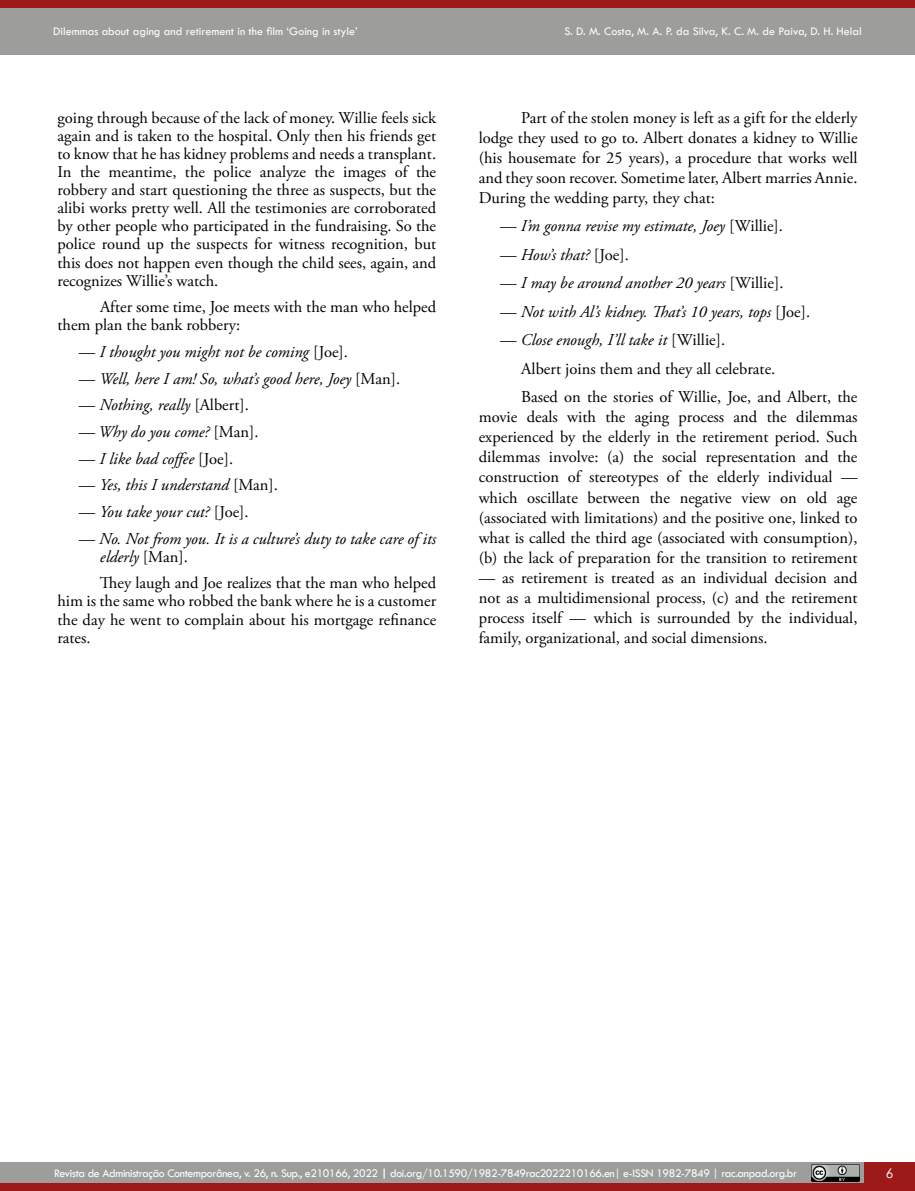
<style>
.page{position:relative;width:915px;height:1191px;background:#fff}
.page>*{position:absolute;margin:0;border:0;box-sizing:border-box;transform-origin:0 0}
.t1{font:16.5px/20px "Adobe Garamond Pro";color:#000;text-align:justify}
.t2{font:italic 16.5px/18.1px "Adobe Garamond Pro";color:#000}
.t3{font:13.5px "Century Gothic";color:#fff}
.t4{font:12px "Tw Cen";letter-spacing:-.03em;color:#fff}
.t5{font:12px "Tw Cen";color:#fff}
.s1{font-style:normal}
.s2{font-style:italic}
.s3{font-weight:700}
</style>
<div class="page">
<div style="left:863px;top:1162px;width:51px;height:21px;background:#9d1a1a"></div>
<div style="left:0;top:0;width:914px;height:54px;background:#9d9d9c"></div>
<div style="left:0;top:0;width:914px;height:7px;background:#9d1a18"></div>
<div style="left:0;top:1162px;width:863px;height:21px;background:#9d9d9c"></div>
<div style="left:0;top:1183px;width:914px;height:8px;background:#9d1a18"></div>
<svg style="left:914px;top:1162px;width:1px;height:29px"></svg>
<img style="left:811px;top:1164px;width:48px;height:17px">
<p class="t5" style="left:53px;top:24px;width:306px">Dilemmas about aging and retirement in the film ‘Going in style’</p>
<p class="t5" style="left:564px;top:24px;width:299px">S. D. M. Costa, M. A. P. da Silva, K. C. M. de Paiva, D. H. Helal</p>
<p class="t1" style="left:57px;top:109px;width:380px;line-height:18.1px">going through because of the lack of money. Willie feels sick again and is taken to the hospital. Only then his friends get to know that he has kidney problems and needs a transplant.<br>In the meantime, the police analyze the images of the robbery and start questioning the three as suspects, but the alibi works pretty well. All the testimonies are corroborated by other people who participated in the fundraising. So the police round up the suspects for witness recognition, but this does not happen even though the child sees, again, and recognizes Willie’s watch.</p>
<p class="t1" style="left:57px;top:298px;width:380px;line-height:18.1px;text-indent:43px">After some time, Joe meets with the man who helped them plan the bank robbery:</p>
<p class="t2" style="left:79px;top:343px;width:271px"><span class="s1">—</span> I thought you might not be coming <span class="s1">[Joe].</span></p>
<p class="t2" style="left:79px;top:370px;width:323px"><span class="s1">—</span> Well, here I am! So, what’s good here, Joey <span class="s1">[Man].</span></p>
<p class="t2" style="left:79px;top:396px;width:172px"><span class="s1">—</span> Nothing, really <span class="s1">[Albert].</span></p>
<p class="t2" style="left:79px;top:423px;width:181px"><span class="s1">—</span> Why do you come? <span class="s1">[Man].</span></p>
<p class="t2" style="left:79px;top:450px;width:156px"><span class="s1">—</span> I like bad coffee <span class="s1">[Joe].</span></p>
<p class="t2" style="left:79px;top:476px;width:201px"><span class="s1">—</span> Yes, this I understand <span class="s1">[Man].</span></p>
<p class="t2" style="left:79px;top:503px;width:171px"><span class="s1">—</span> You take your cut? <span class="s1">[Joe].</span></p>
<p class="t2" style="left:100px;top:530px;width:337px;text-indent:-21px"><span class="s1">—</span> No. Not from you. It is a culture’s duty to take care of its elderly <span class="s1">[Man].</span></p>
<p class="t1" style="left:57px;top:574px;width:380px;line-height:18.1px;text-indent:43px">They laugh and Joe realizes that the man who helped him is the same who robbed the bank where he is a customer the day he went to complain about his mortgage refinance rates.</p>
<p class="t1" style="left:478px;top:108px;width:380px;text-indent:43px">Part of the stolen money is left as a gift for the elderly lodge they used to go to. Albert donates a kidney to Willie (his housemate for 25 years), a procedure that works well and they soon recover. Sometime later, Albert marries Annie.<br>During the wedding party, they chat:</p>
<p class="t2" style="left:500px;top:217px;width:284px"><span class="s1">—</span> I’m gonna revise my estimate, Joey <span class="s1">[Willie].</span></p>
<p class="t2" style="left:500px;top:246px;width:130px"><span class="s1">—</span> How’s that? <span class="s1">[Joe].</span></p>
<p class="t2" style="left:500px;top:274px;width:285px"><span class="s1">—</span> I may be around another 20 years <span class="s1">[Willie].</span></p>
<p class="t2" style="left:500px;top:303px;width:311px"><span class="s1">—</span> Not with Al’s kidney. That’s 10 years, tops <span class="s1">[Joe].</span></p>
<p class="t1" style="left:521px;top:326px;width:337px;line-height:28.5px;text-align:left;text-indent:-21px">— <span class="s2">Close enough, I’ll take it</span> [Willie].<br>Albert joins them and they all celebrate.<br>Based on the stories of Willie, Joe, and Albert, the</p>
<p class="t1" style="left:478px;top:408px;width:380px">movie deals with the aging process and the dilemmas experienced by the elderly in the retirement period. Such dilemmas involve: (a) the social representation and the construction of stereotypes of the elderly individual — which oscillate between the negative view on old age (associated with limitations) and the positive one, linked to what is called the third age (associated with consumption), (b) the lack of preparation for the transition to retirement</p>
<p class="t1" style="left:478px;top:568px;width:380px">— as retirement is treated as an individual decision and not as a multidimensional process, (c) and the retirement process itself — which is surrounded by the individual, family, organizational, and social dimensions.</p>
<p class="t4" style="left:54px;top:1166px;width:744px">Revista de Administração Contemporânea, v. 26, n. Sup., e210166, 2022 <span class="s3">|</span> doi.org/10.1590/1982-7849rac2022210166.en| e-ISSN 1982-7849 | rac.anpad.org.br</p>
<p class="t3" style="left:885px;top:1163px;width:9px">6</p>
</div>
